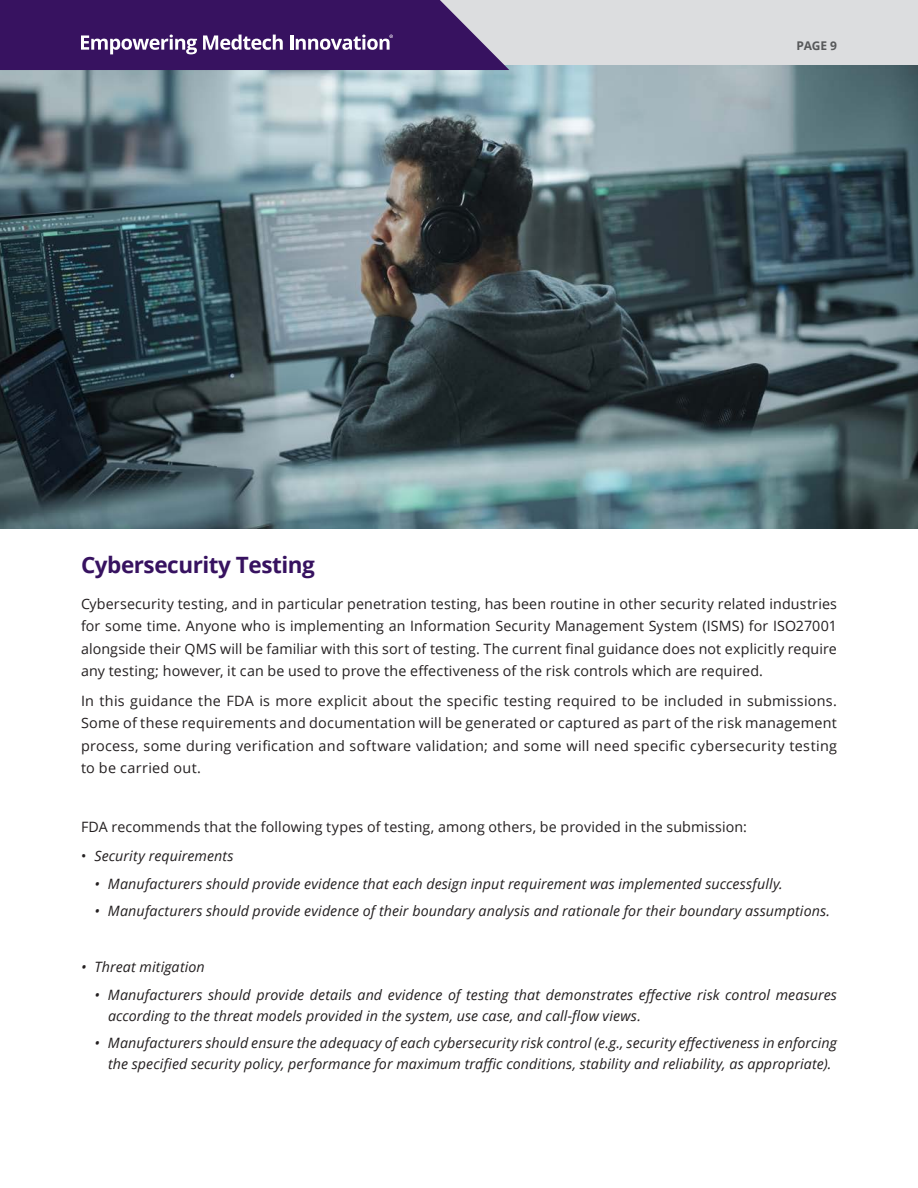
<style>
.page{position:relative;width:918px;height:1188px;background:#fff}
.page>*{position:absolute;margin:0;border:0;box-sizing:border-box;transform-origin:0 0}
.t1{font:700 22.5px "Open Sans";letter-spacing:-.02em;color:#371260}
.Body_Copy_Main{font:14.25px/22.5px "Open Sans";letter-spacing:.01em;color:#231f20;text-align:justify}
.Body_Copy_Main-2{font:italic 14.25px/21px "Open Sans";letter-spacing:.005em;color:#231f20}
.t2{font:700 12px "Open Sans";color:#57585a}
.s1{font-style:normal}
</style>
<div class="page">
<img style="left:0;top:65px;width:918px;height:464px">
<div style="left:0;top:0;width:918px;height:65px;background:#dcdddf"></div>
<svg style="left:0;top:0;width:509px;height:70px"></svg>
<p class="t2" style="left:796px;top:38px;width:42px">PAGE 9</p>
<h1 class="t1" style="left:81px;top:549px;width:235px">Cybersecurity Testing</h1>
<p class="Body_Copy_Main" style="left:81px;top:592px;width:758px">Cybersecurity testing, and in particular penetration testing, has been routine in other security related industries for some time. Anyone who is implementing an Information Security Management System (ISMS) for ISO27001 alongside their QMS will be familiar with this sort of testing. The current final guidance does not explicitly require any testing; however, it can be used to prove the effectiveness of the risk controls which are required.</p>
<p class="Body_Copy_Main" style="left:81px;top:689px;width:758px">In this guidance the FDA is more explicit about the specific testing required to be included in submissions.<br>Some of these requirements and documentation will be generated or captured as part of the risk management process, some during verification and software validation; and some will need specific cybersecurity testing to be carried out.</p>
<p class="Body_Copy_Main" style="left:81px;top:815px;width:667px">FDA recommends that the following types of testing, among others, be provided in the submission:</p>
<p class="Body_Copy_Main-2" style="left:81px;top:845px;width:154px"><span class="s1">•</span> Security requirements</p>
<p class="Body_Copy_Main-2" style="left:94px;top:873px;width:690px">• Manufacturers should provide evidence that each design input requirement was implemented successfully.</p>
<p class="Body_Copy_Main-2" style="left:94px;top:900px;width:737px">• Manufacturers should provide evidence of their boundary analysis and rationale for their boundary assumptions.</p>
<p class="Body_Copy_Main-2" style="left:81px;top:956px;width:125px">• Threat mitigation</p>
<p class="Body_Copy_Main-2" style="left:108px;top:984px;width:730px;text-indent:-14px">• Manufacturers should provide details and evidence of testing that demonstrates effective risk control measures according to the threat models provided in the system, use case, and call-flow views.</p>
<p class="Body_Copy_Main-2" style="left:94px;top:1032px;width:744px;text-align:center">• Manufacturers should ensure the adequacy of each cybersecurity risk control (e.g., security effectiveness in enforcing the specified security policy, performance for maximum traffic conditions, stability and reliability, as appropriate).</p>
</div>
